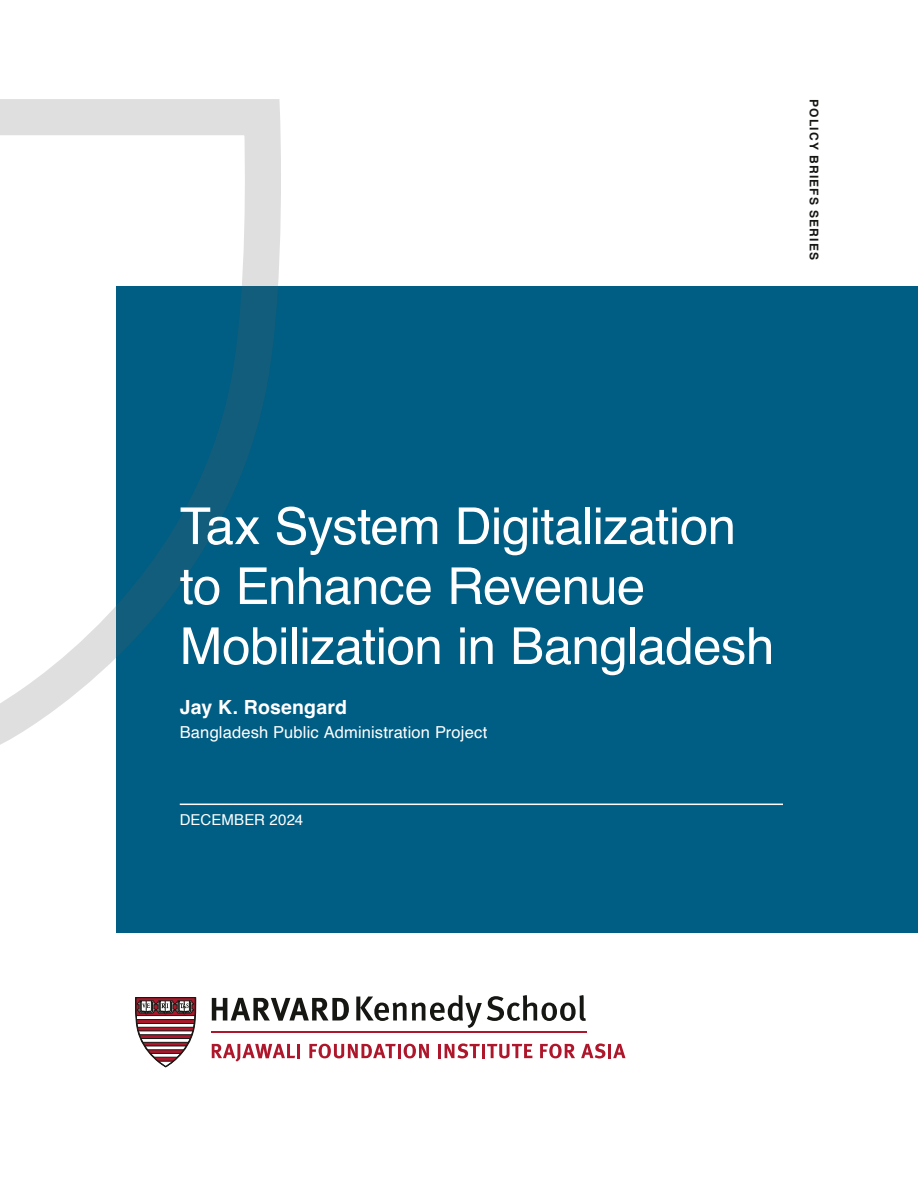
<style>
.page{position:relative;width:918px;height:1188px;background:#fff}
.page>*{position:absolute;margin:0;border:0;box-sizing:border-box;transform-origin:0 0}
.t1{font:51px/60px "Helvetica";letter-spacing:-.015em;color:#fff}
.t2{font:700 19.5px "Helvetica";letter-spacing:.01em;color:#fff}
.t3{font:16.5px "Helvetica";letter-spacing:.01em;color:#fff}
.t4{font:15px "Helvetica";letter-spacing:.005em;color:#fff}
.t5{font:700 12px "Helvetica";letter-spacing:.1em;color:#161713}
</style>
<div class="page">
<div style="left:116px;top:287px;width:802px;height:646px;background:#005d83"></div>
<svg style="left:0;top:99px;width:283px;height:646px"></svg>
<hr style="left:180px;top:804px;width:603px;height:1px;background:#fff">
<svg style="left:135px;top:997px;width:62px;height:70px"></svg>
<svg style="left:212px;top:998px;width:137px;height:23px"></svg>
<svg style="left:356px;top:995px;width:230px;height:33px"></svg>
<hr style="left:212px;top:1031px;width:375px;height:2px;background:#ae172b">
<svg style="left:212px;top:1044px;width:83px;height:18px"></svg>
<hr style="left:297px;top:1044px;width:3px;height:14px;background:#ae172b">
<svg style="left:309px;top:1044px;width:87px;height:14px"></svg>
<hr style="left:398px;top:1044px;width:3px;height:14px;background:#ae172b">
<svg style="left:404px;top:1044px;width:25px;height:14px"></svg>
<hr style="left:438px;top:1044px;width:3px;height:14px;background:#ae172b">
<svg style="left:445px;top:1043px;width:35px;height:15px"></svg>
<hr style="left:482px;top:1044px;width:3px;height:14px;background:#ae172b">
<svg style="left:487px;top:1044px;width:45px;height:14px"></svg>
<svg style="left:540px;top:1044px;width:35px;height:14px"></svg>
<svg style="left:581px;top:1043px;width:24px;height:15px"></svg>
<hr style="left:608px;top:1044px;width:3px;height:14px;background:#ae172b">
<svg style="left:613px;top:1044px;width:13px;height:14px"></svg>
<p class="t5" style="left:821px;top:99px;width:162px;rotate:90deg">POLICY BRIEFS SERIES</p>
<h1 class="t1" style="left:180px;top:498px;width:596px">Tax System Digitalization to Enhance Revenue<br>Mobilization in Bangladesh</h1>
<p class="t2" style="left:180px;top:696px;width:169px">Jay K. Rosengard</p>
<p class="t3" style="left:180px;top:720px;width:309px">Bangladesh Public Administration Project</p>
<p class="t4" style="left:180px;top:808px;width:125px">DECEMBER 2024</p>
</div>
